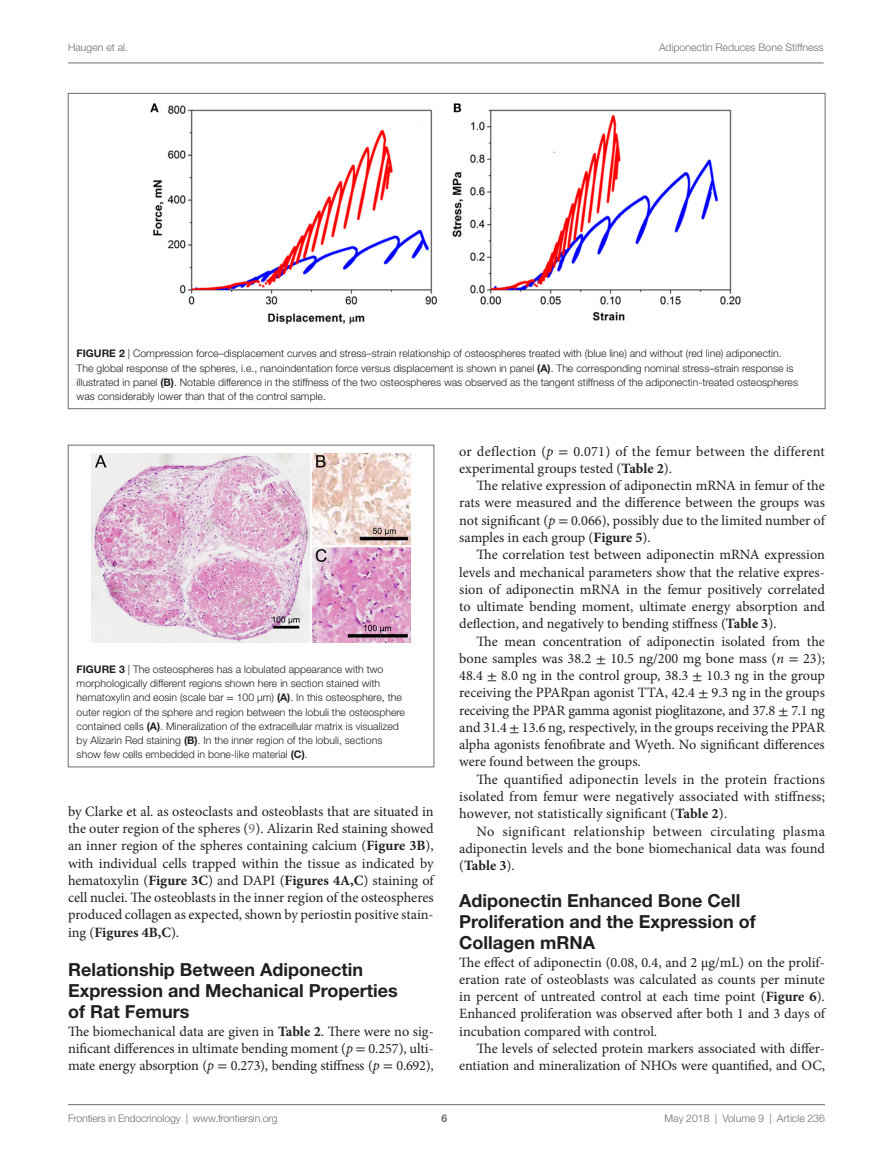
<style>
.page{position:relative;width:893px;height:1170px;background:#fff}
.page>*{position:absolute;margin:0;border:0;box-sizing:border-box;transform-origin:0 0}
.t1{font:700 18px/21px "Helvetica Neue LT Std";color:#231f20}
.t2{font:14.25px/17.2px "Minion Pro";color:#231f20;text-align:justify}
.t3{font:300 10.5px/14.2px "Helvetica Neue LT Std";color:#231f20}
.t4{font:300 10.5px "Helvetica Neue LT Std";color:#6c6d70}
.t5{font:700 10.5px "Helvetica Neue LT Std";color:#6c6d70}
.s1{font-weight:700}
.s2{font-family:"STIX General";font-weight:400}
.s3{color:#6c6d70}
.s4{font-style:italic}
.s5{font-family:"STIX General"}
</style>
<div class="page">
<img style="left:92px;top:453px;width:319px;height:190px">
<div style="left:68px;top:445px;width:366px;height:322px;border:1px solid #6c6d70"></div>
<img style="left:150px;top:103px;width:591px;height:222px">
<hr style="left:68px;top:63px;width:756px;height:1px;background:#6c6d70">
<hr style="left:68px;top:1104px;width:757px;height:1px;background:#6c6d70">
<p class="t4" style="left:68px;top:41px;width:62px">Haugen et al.</p>
<p class="t4" style="left:659px;top:41px;width:166px">Adiponectin Reduces Bone Stiffness</p>
<p class="t3" style="left:77px;top:346px;width:723px"><span class="s1">Figure 2</span> | Compression force–displacement curves and stress–strain relationship of osteospheres treated with (blue line) and without (red line) adiponectin.<br>The global response of the spheres, i.e., nanoindentation force versus displacement is shown in panel <span class="s1">(A)</span>. The corresponding nominal stress–strain response is illustrated in panel <span class="s1">(B)</span>. Notable difference in the stiffness of the two osteospheres was observed as the tangent stiffness of the adiponectin-treated osteospheres was considerably lower than that of the control sample.</p>
<p class="t3" style="left:77px;top:661px;width:330px"><span class="s1">Figure 3</span> | The osteospheres has a lobulated appearance with two morphologically different regions shown here in section stained with hematoxylin and eosin (scale bar <span class="s2">=</span> 100 µm) <span class="s1">(A)</span>. In this osteosphere, the outer region of the sphere and region between the lobuli the osteosphere contained cells <span class="s1">(A)</span>. Mineralization of the extracellular matrix is visualized by Alizarin Red staining <span class="s1">(B)</span>. In the inner region of the lobuli, sections show few cells embedded in bone-like material <span class="s1">(C)</span>.</p>
<p class="t2" style="left:68px;top:802px;width:367px">by Clarke et al. as osteoclasts and osteoblasts that are situated in the outer region of the spheres (<span class="s3">9</span>). Alizarin Red staining showed an inner region of the spheres containing calcium (<span class="s1">Figure 3B</span>), with individual cells trapped within the tissue as indicated by hematoxylin (<span class="s1">Figure 3C</span>) and DAPI (<span class="s1">Figures 4A,C</span>) staining of cell nuclei. The osteoblasts in the inner region of the osteospheres produced collagen as expected, shown by periostin positive stain&shy;ing (<span class="s1">Figures 4B,C</span>).</p>
<p class="t1" style="left:68px;top:958px;width:331px">Relationship Between Adiponectin<br>Expression and Mechanical Properties of Rat Femurs</p>
<p class="t2" style="left:68px;top:1022px;width:367px">The biomechanical data are given in <span class="s1">Table 2</span>. There were no sig&shy;nificant differences in ultimate bending moment (<span class="s4">p</span> <span class="s5">=</span> 0.257), ulti&shy;mate energy absorption (<span class="s4">p</span> <span class="s5">=</span> 0.273), bending stiffness (<span class="s4">p</span> <span class="s5">=</span> 0.692),</p>
<p class="t2" style="left:459px;top:442px;width:367px">or deflection (<span class="s4">p</span> <span class="s5">=</span> 0.071) of the femur between the different experimental groups tested (<span class="s1">Table 2</span>).</p>
<p class="t2" style="left:459px;top:477px;width:367px;text-indent:17px">The relative expression of adiponectin mRNA in femur of the rats were measured and the difference between the groups was not significant (<span class="s4">p</span> <span class="s5">=</span> 0.066), possibly due to the limited number of samples in each group (<span class="s1">Figure 5</span>).</p>
<p class="t2" style="left:459px;top:546px;width:367px;text-indent:17px">The correlation test between adiponectin mRNA expression levels and mechanical parameters show that the relative expres&shy;sion of adiponectin mRNA in the femur positively correlated to ultimate bending moment, ultimate energy absorption and deflection, and negatively to bending stiffness (<span class="s1">Table 3</span>).</p>
<p class="t2" style="left:459px;top:632px;width:367px;text-indent:17px">The mean concentration of adiponectin isolated from the bone samples was 38.2 <span class="s5">±</span> 10.5 ng/200 mg bone mass (<span class="s4">n</span> <span class="s5">=</span> 23); 48.4 <span class="s5">±</span> 8.0 ng in the control group, 38.3 <span class="s5">±</span> 10.3 ng in the group receiving the PPARpan agonist TTA, 42.4 <span class="s5">±</span> 9.3 ng in the groups receiving the PPAR gamma agonist pioglitazone, and 37.8 <span class="s5">±</span> 7.1 ng and 31.4 <span class="s5">±</span> 13.6 ng, respectively, in the groups receiving the PPAR alpha agonists fenofibrate and Wyeth. No significant differences were found between the groups.</p>
<p class="t2" style="left:459px;top:770px;width:367px;text-indent:17px">The quantified adiponectin levels in the protein fractions isolated from femur were negatively associated with stiffness; however, not statistically significant (<span class="s1">Table 2</span>).</p>
<p class="t2" style="left:459px;top:822px;width:367px;text-indent:17px">No significant relationship between circulating plasma adiponectin levels and the bone biomechanical data was found (<span class="s1">Table 3</span>).</p>
<p class="t1" style="left:459px;top:889px;width:298px">Adiponectin Enhanced Bone Cell<br>Proliferation and the Expression of<br>Collagen mRNA</p>
<p class="t2" style="left:459px;top:953px;width:367px">The effect of adiponectin (0.08, 0.4, and 2 µg/mL) on the prolif&shy;eration rate of osteoblasts was calculated as counts per minute in percent of untreated control at each time point (<span class="s1">Figure 6</span>).<br>Enhanced proliferation was observed after both 1 and 3 days of incubation compared with control.</p>
<p class="t2" style="left:459px;top:1039px;width:367px;text-align:right">The levels of selected protein markers associated with differ&shy;entiation and mineralization of NHOs were quantified, and OC,</p>
<p class="t4" style="left:68px;top:1111px;width:211px">Frontiers in Endocrinology | www.frontiersin.org</p>
<p class="t4" style="left:664px;top:1111px;width:162px">May 2018 | Volume 9 | Article 236</p>
<p class="t5" style="left:441px;top:1111px;width:7px">6</p>
</div>
